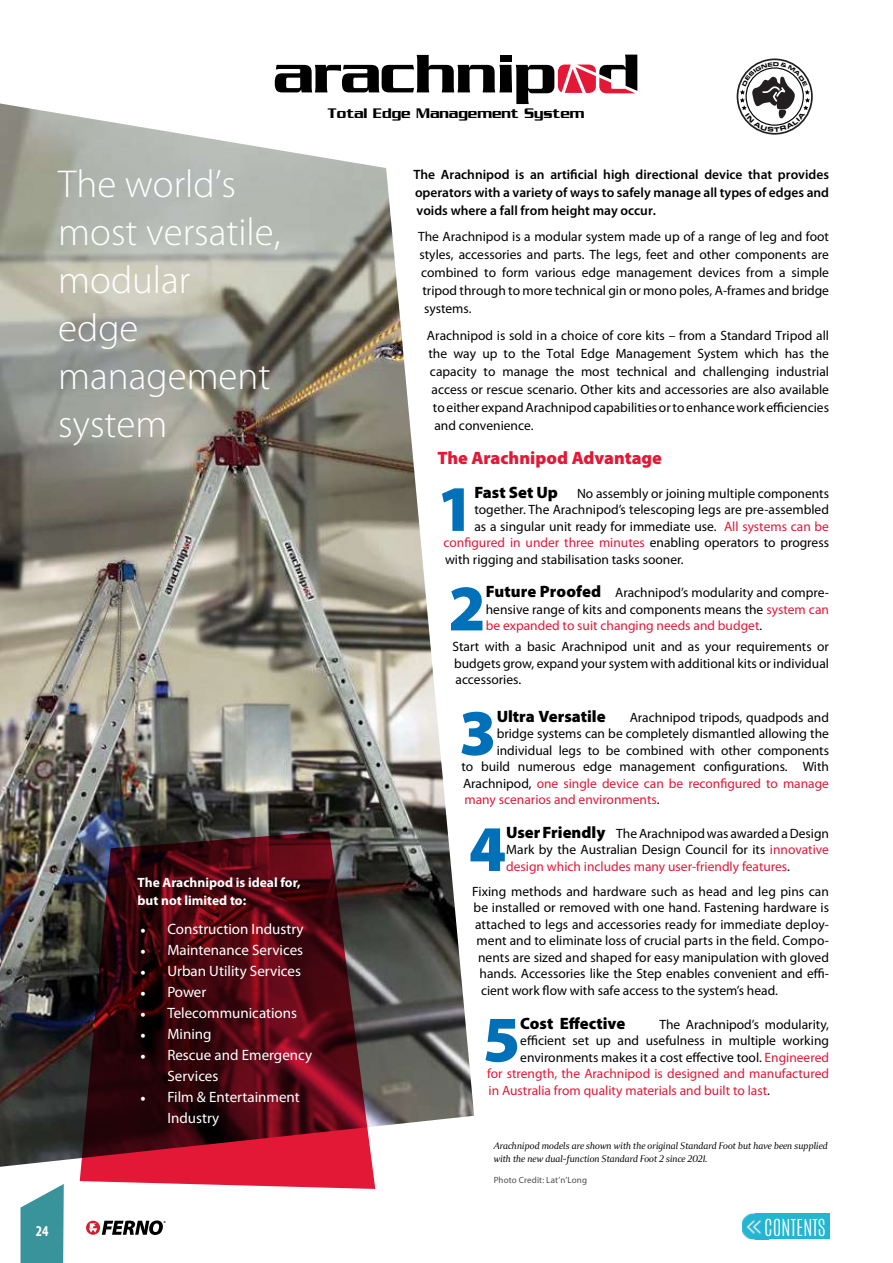
<style>
.page{position:relative;width:893px;height:1263px;background:#fff}
.page>*{position:absolute;margin:0;border:0;box-sizing:border-box;transform-origin:0 0}
.t1{font:900 65.4px "Myriad Pro";color:#0070b9}
.t2{font:300 39px/48px "Myriad Pro";color:#fff}
.t3{font:100 19.8px "Antonio";color:#fff}
.t4{font:900 18px "Myriad Pro";color:#e31837}
.t5{font:900 16.5px "Myriad Pro";color:#000}
.t6{font:15px/21px "Myriad Pro";color:#fff}
.t7{font:15px "Serpentine ICG";color:#000}
.t8{font:700 condensed 15px "Myriad Pro";color:#fff}
.t9{font:13.5px/16.5px "Myriad Pro";color:#000;text-align:justify}
.t10{font:13.5px "Myriad Pro";color:#e31837}
.t11{font:600 13.5px/18px "Myriad Pro";color:#000;text-align:justify}
.t12{font:700 13.5px/18px "Myriad Pro";color:#fff}
.t13{font:italic 300 10.5px/12.6px "Collier";color:#000}
.t14{font:9px "Myriad Pro";letter-spacing:.015em;color:#4d4d4f}
.s1{font-family:"Minion Pro"}
.s2{color:#e31837}
.s3{color:#000}
.s4{font-weight:900;font-size:16.5px}
</style>
<div class="page">
<div style="left:86px;top:1221px;width:14px;height:14px;background:#d0202f;border-radius:50%"></div>
<svg style="left:89px;top:1220px;width:77px;height:15px"></svg>
<svg style="left:21px;top:1184px;width:43px;height:79px;background:#57a4aa"></svg>
<div style="left:755px;top:1213px;width:75px;height:26px;background:#23b5d1"></div>
<img style="left:742px;top:1213px;width:13px;height:26px">
<img style="left:755px;top:1220px;width:7px;height:14px">
<img style="left:0;top:103px;width:474px;height:1064px">
<svg style="left:80px;top:831px;width:295px;height:358px;background:#59141f"></svg>
<svg style="left:275px;top:55px;width:362px;height:49px"></svg>
<div style="left:737px;top:59px;width:76px;height:76px;border:2px solid #231f20;border-radius:50%"></div>
<svg style="left:740px;top:62px;width:70px;height:70px"></svg>
<p class="t7" style="left:328px;top:105px;width:258px">Total Edge Management System</p>
<h2 class="t2" style="left:58px;top:161px;width:224px">The world’s most versatile, modular<br>edge management system</h2>
<p class="t12" style="left:138px;top:873px;width:164px">The Arachnipod is ideal for, but not limited to:</p>
<p class="t6" style="left:140px;top:918px;width:165px"><span class="s1">•</span> Construction Industry</p>
<p class="t6" style="left:140px;top:939px;width:164px"><span class="s1">•</span> Maintenance Services</p>
<p class="t6" style="left:140px;top:960px;width:162px"><span class="s1">•</span> Urban Utility Services</p>
<p class="t6" style="left:140px;top:981px;width:68px"><span class="s1">•</span> Power</p>
<p class="t6" style="left:140px;top:1002px;width:158px"><span class="s1">•</span> Telecommunications</p>
<p class="t6" style="left:140px;top:1023px;width:73px"><span class="s1">•</span> Mining</p>
<p class="t6" style="left:167px;top:1044px;width:146px;text-indent:-27px"><span class="s1">•</span> Rescue and Emergency<br>Services</p>
<p class="t6" style="left:167px;top:1086px;width:134px;text-indent:-27px"><span class="s1">•</span> Film &amp; Entertainment<br>Industry</p>
<p class="t11" style="left:413px;top:165px;width:417px">The Arachnipod is an artificial high directional device that provides operators with a variety of ways to safely manage all types of edges and voids where a fall from height may occur.</p>
<p class="t9" style="left:418px;top:228px;width:413px">The Arachnipod is a modular system made up of a range of leg and foot</p>
<p class="t9" style="left:419px;top:246px;width:411px">styles, accessories and parts. The legs, feet and other components are</p>
<p class="t9" style="left:421px;top:264px;width:409px">combined to form various edge management devices from a simple</p>
<p class="t9" style="left:422px;top:282px;width:408px">tripod through to more technical gin or mono poles, A-frames and bridge</p>
<p class="t9" style="left:424px;top:300px;width:49px">systems.</p>
<p class="t9" style="left:427px;top:327px;width:404px">Arachnipod is sold in a choice of core kits – from a Standard Tripod all</p>
<p class="t9" style="left:428px;top:345px;width:402px">the way up to the Total Edge Management System which has the</p>
<p class="t9" style="left:430px;top:363px;width:401px">capacity to manage the most technical and challenging industrial</p>
<p class="t9" style="left:431px;top:381px;width:399px">access or rescue scenario. Other kits and accessories are also available</p>
<p class="t9" style="left:433px;top:399px;width:397px">to either expand Arachnipod capabilities or to enhance work efficiencies</p>
<p class="t9" style="left:434px;top:417px;width:101px">and convenience.</p>
<h3 class="t4" style="left:437px;top:448px;width:226px">The Arachnipod Advantage</h3>
<h1 class="t1" style="left:437px;top:472px;width:39px">1</h1>
<p class="t5" style="left:474px;top:483px;width:85px">Fast Set Up</p>
<p class="t9" style="left:577px;top:485px;width:254px">No assembly or joining multiple components</p>
<p class="t9" style="left:474px;top:501px;width:356px">together. The Arachnipod’s telescoping legs are pre-assembled</p>
<p class="t9" style="left:474px;top:518px;width:356px">as a singular unit ready for immediate use. <span class="s2">All systems can be</span></p>
<p class="t10" style="left:443px;top:534px;width:387px">configured in under three minutes <span class="s3">enabling operators to progress</span></p>
<p class="t9" style="left:445px;top:551px;width:240px">with rigging and stabilisation tasks sooner.</p>
<h1 class="t1" style="left:448px;top:571px;width:39px">2</h1>
<p class="t9" style="left:486px;top:584px;width:345px"><span class="s4">Future Proofed</span> Arachnipod’s modularity and compre&shy;hensive range of kits and components means the <span class="s2">system can be expanded to suit changing needs and budget</span>.</p>
<p class="t9" style="left:452px;top:638px;width:378px">Start with a basic Arachnipod unit and as your requirements or budgets grow, expand your system with additional kits or individual accessories.</p>
<h1 class="t1" style="left:459px;top:696px;width:39px">3</h1>
<p class="t5" style="left:497px;top:707px;width:110px">Ultra Versatile</p>
<p class="t9" style="left:630px;top:709px;width:201px">Arachnipod tripods, quadpods and</p>
<p class="t9" style="left:497px;top:725px;width:334px">bridge systems can be completely dismantled allowing the</p>
<p class="t9" style="left:497px;top:742px;width:334px">individual legs to be combined with other components</p>
<p class="t9" style="left:461px;top:758px;width:369px">to build numerous edge management configurations. With</p>
<p class="t10" style="left:463px;top:775px;width:368px"><span class="s3">Arachnipod,</span> one single device can be reconfigured to manage</p>
<p class="t10" style="left:464px;top:791px;width:196px">many scenarios and environments<span class="s3">.</span></p>
<h1 class="t1" style="left:469px;top:812px;width:39px">4</h1>
<p class="t9" style="left:506px;top:825px;width:324px"><span class="s4">User Friendly</span> The Arachnipod was awarded a Design Mark by the Australian Design Council for its <span class="s2">innovative design which includes many user-friendly features</span>.</p>
<p class="t9" style="left:472px;top:883px;width:358px">Fixing methods and hardware such as head and leg pins can</p>
<p class="t9" style="left:473px;top:899px;width:357px">be installed or removed with one hand. Fastening hardware is</p>
<p class="t9" style="left:475px;top:916px;width:355px">attached to legs and accessories ready for immediate deploy-</p>
<p class="t9" style="left:476px;top:932px;width:354px">ment and to eliminate loss of crucial parts in the field. Compo-</p>
<p class="t9" style="left:478px;top:949px;width:353px">nents are sized and shaped for easy manipulation with gloved</p>
<p class="t9" style="left:479px;top:965px;width:351px">hands. Accessories like the Step enables convenient and effi-</p>
<p class="t9" style="left:481px;top:982px;width:298px">cient work flow with safe access to the system’s head.</p>
<h1 class="t1" style="left:483px;top:1002px;width:39px">5</h1>
<p class="t5" style="left:520px;top:1013px;width:107px">Cost Effective</p>
<p class="t9" style="left:659px;top:1015px;width:171px">The Arachnipod’s modularity,</p>
<p class="t9" style="left:520px;top:1032px;width:310px">efficient set up and usefulness in multiple working</p>
<p class="t9" style="left:520px;top:1048px;width:310px">environments makes it a cost effective tool. <span class="s2">Engineered</span></p>
<p class="t10" style="left:487px;top:1065px;width:344px">for strength, the Arachnipod is designed and manufactured</p>
<p class="t10" style="left:488px;top:1082px;width:283px">in Australia from quality materials and built to last<span class="s3">.</span></p>
<p class="t13" style="left:494px;top:1140px;width:336px">Arachnipod models are shown with the original Standard Foot but have been supplied with the new dual-function Standard Foot 2 since 2021.</p>
<p class="t14" style="left:494px;top:1174px;width:95px">Photo Credit: Lat’n’Long</p>
<p class="t8" style="left:36px;top:1221px;width:14px">24</p>
<h3 class="t3" style="left:764px;top:1213px;width:63px">CONTENTS</h3>
</div>
